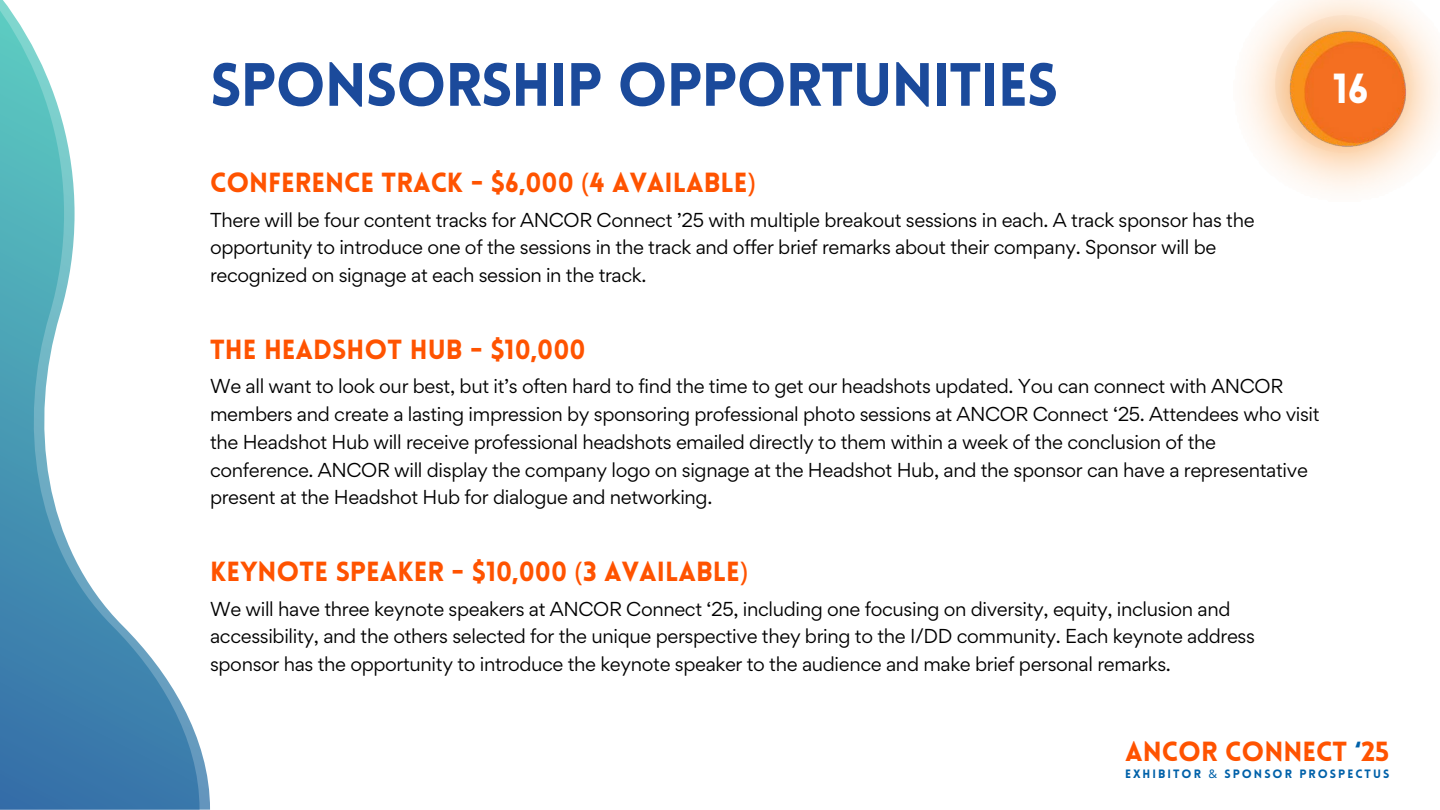
<style>
.page{position:relative;width:1440px;height:810px;background:#fff}
.page>*{position:absolute;margin:0;border:0;box-sizing:border-box;transform-origin:0 0}
.t1{font:900 59.8px "Lovelo";letter-spacing:-.02em;color:#1b4a9b}
.t2{font:900 41.2px "Lovelo";color:#fff}
.t3{font:900 27.1px "Lovelo";color:#ff5300}
.t4{font:18px/27.8px "Gordita";letter-spacing:-.02em;color:#000}
.t5{font:900 11.9px "Lovelo";letter-spacing:.17em;color:#0061a9}
.s1{font-family:"Noto Sans";font-weight:400}
.s2{color:#0061a9}
</style>
<div class="page">
<img style="left:1276px;top:16px;width:137px;height:137px">
<svg style="left:0;top:0;width:210px;height:810px"></svg>
<img style="left:1285px;top:19px;width:132px;height:137px">
<h1 class="t1" style="left:210px;top:61px;width:850px">SPONSORSHIP OPPORTUNITIES</h1>
<h2 class="t2" style="left:1333px;top:72px;width:38px">16</h2>
<p class="t3" style="left:210px;top:171px;width:547px">CONFERENCE TRACK - $6,000 <span class="s1">(</span>4 AVAILABLE<span class="s1">)</span></p>
<h3 class="t4" style="left:210px;top:205px;width:1046px">There will be four content tracks for ANCOR Connect ’25 with multiple breakout sessions in each. A track sponsor has the opportunity to introduce one of the sessions in the track and offer brief remarks about their company. Sponsor will be recognized on signage at each session in the track.</h3>
<p class="t3" style="left:210px;top:338px;width:377px">THE HEADSHOT HUB - $10,000</p>
<p class="t4" style="left:210px;top:372px;width:1111px">We all want to look our best, but it’s often hard to find the time to get our headshots updated. You can connect with ANCOR members and create a lasting impression by sponsoring professional photo sessions at ANCOR Connect ‘25. Attendees who visit the Headshot Hub will receive professional headshots emailed directly to them within a week of the conclusion of the conference. ANCOR will display the company logo on signage at the Headshot Hub, and the sponsor can have a representative present at the Headshot Hub for dialogue and networking.</p>
<h4 class="t3" style="left:210px;top:560px;width:539px">KEYNOTE SPEAKER - $10,000 <span class="s1">(</span>3 AVAILABLE<span class="s1">)</span></h4>
<p class="t4" style="left:210px;top:595px;width:1046px">We will have three keynote speakers at ANCOR Connect ‘25, including one focusing on diversity, equity, inclusion and accessibility, and the others selected for the unique perspective they bring to the I/DD community. Each keynote address sponsor has the opportunity to introduce the keynote speaker to the audience and make brief personal remarks.</p>
<h2 class="t3" style="left:1125px;top:740px;width:266px">ANCOR CONNECT <span class="s2">‘</span>25</h2>
<h4 class="t5" style="left:1125px;top:769px;width:266px">EXHIBITOR <span class="s1">&amp;</span> SPONSOR PROSPECTUS</h4>
</div>
